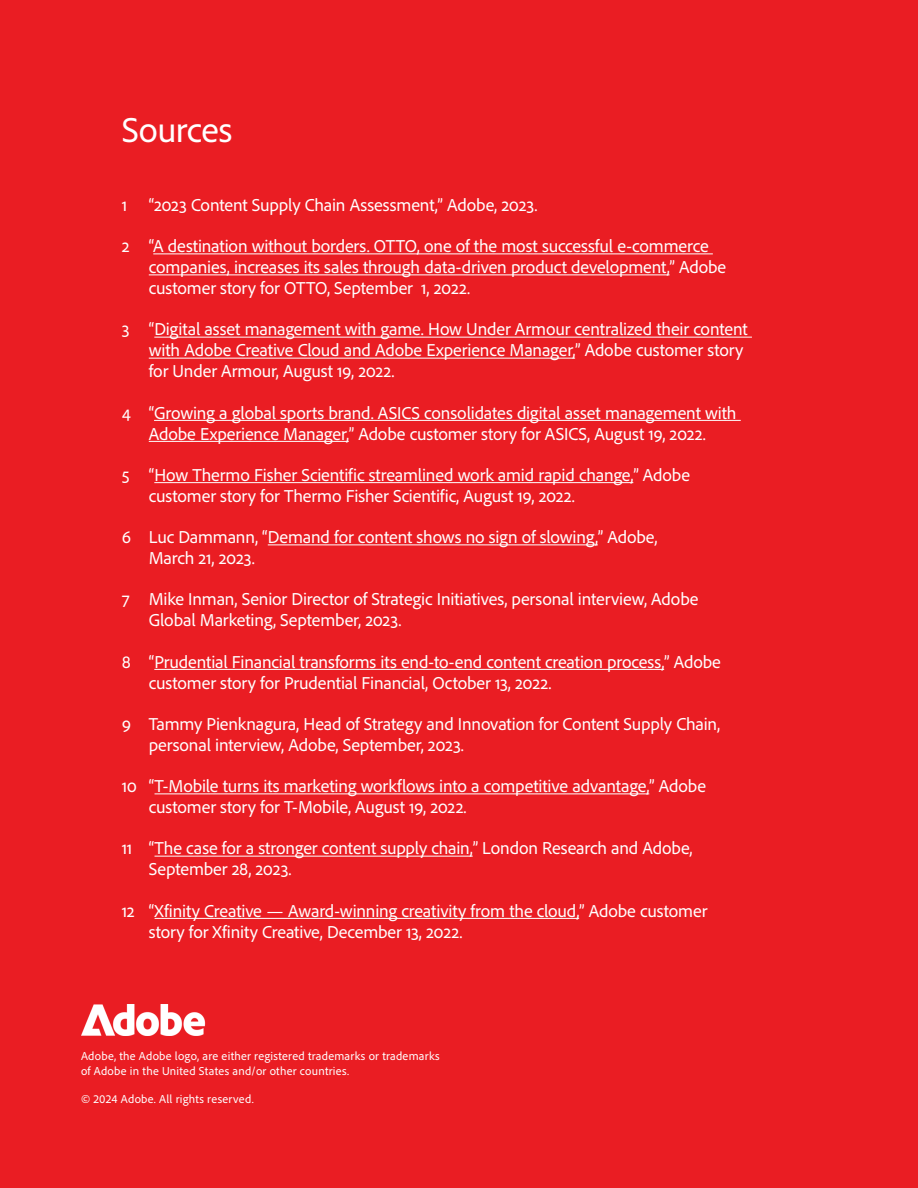
<style>
.page{position:relative;width:918px;height:1188px;background:#ea1d23}
.page>*{position:absolute;margin:0;border:0;box-sizing:border-box;transform-origin:0 0}
.t1{font:36px "Adobe Clean";letter-spacing:-.01em;color:#fff}
.t2{font:18px/21px "Adobe Clean";letter-spacing:-.005em;color:#fff}
.t3{font:12px/14.4px "Adobe Clean";letter-spacing:.02em;color:#fff}
</style>
<div class="page">
<img style="left:81px;top:1004px;width:124px;height:31px">
<hr style="left:153px;top:253px;width:560px;height:1px;background:#fff">
<hr style="left:149px;top:274px;width:521px;height:1px;background:#fff">
<hr style="left:154px;top:337px;width:598px;height:1px;background:#fff">
<hr style="left:149px;top:358px;width:426px;height:1px;background:#fff">
<hr style="left:154px;top:420px;width:587px;height:1px;background:#fff">
<hr style="left:149px;top:441px;width:200px;height:1px;background:#fff">
<hr style="left:154px;top:482px;width:479px;height:1px;background:#fff">
<hr style="left:268px;top:544px;width:330px;height:1px;background:#fff">
<hr style="left:154px;top:669px;width:510px;height:1px;background:#fff">
<hr style="left:155px;top:793px;width:494px;height:1px;background:#fff">
<hr style="left:155px;top:856px;width:318px;height:1px;background:#fff">
<hr style="left:155px;top:918px;width:424px;height:1px;background:#fff">
<h1 class="t1" style="left:122px;top:107px;width:112px">Sources</h1>
<p class="t2" style="left:122px;top:194px;width:417px">1 “2023 Content Supply Chain Assessment,” Adobe, 2023.</p>
<p class="t2" style="left:149px;top:235px;width:579px;text-indent:-27px">2 “A destination without borders. OTTO, one of the most successful e-commerce companies, increases its sales through data-driven product development,” Adobe customer story for OTTO, September 1, 2022.</p>
<p class="t2" style="left:149px;top:318px;width:601px;text-indent:-27px">3 “Digital asset management with game. How Under Armour centralized their content with Adobe Creative Cloud and Adobe Experience Manager,” Adobe customer story for Under Armour, August 19, 2022.</p>
<p class="t2" style="left:122px;top:402px;width:616px;text-align:center">4 “Growing a global sports brand. ASICS consolidates digital asset management with<br>Adobe Experience Manager,” Adobe customer story for ASICS, August 19, 2022.</p>
<p class="t2" style="left:149px;top:464px;width:543px;text-indent:-27px">5 “How Thermo Fisher Scientific streamlined work amid rapid change,” Adobe customer story for Thermo Fisher Scientific, August 19, 2022.</p>
<p class="t2" style="left:149px;top:526px;width:510px;text-indent:-27px">6 Luc Dammann, “Demand for content shows no sign of slowing,” Adobe,<br>March 21, 2023.</p>
<p class="t2" style="left:149px;top:588px;width:551px;text-indent:-27px">7 Mike Inman, Senior Director of Strategic Initiatives, personal interview, Adobe<br>Global Marketing, September, 2023.</p>
<p class="t2" style="left:149px;top:651px;width:574px;text-indent:-27px">8 “Prudential Financial transforms its end-to-end content creation process,” Adobe customer story for Prudential Financial, October 13, 2022.</p>
<p class="t2" style="left:149px;top:713px;width:573px;text-indent:-27px">9 Tammy Pienknagura, Head of Strategy and Innovation for Content Supply Chain, personal interview, Adobe, September, 2023.</p>
<p class="t2" style="left:149px;top:775px;width:559px;text-indent:-27px">10 “T-Mobile turns its marketing workflows into a competitive advantage,” Adobe customer story for T-Mobile, August 19, 2022.</p>
<p class="t2" style="left:149px;top:837px;width:545px;text-indent:-27px">11 “The case for a stronger content supply chain,” London Research and Adobe,<br>September 28, 2023.</p>
<p class="t2" style="left:149px;top:900px;width:560px;text-indent:-27px">12 “Xfinity Creative — Award-winning creativity from the cloud,” Adobe customer story for Xfinity Creative, December 13, 2022.</p>
<p class="t3" style="left:81px;top:1049px;width:360px">Adobe, the Adobe logo, are either registered trademarks or trademarks of Adobe in the United States and/or other countries.</p>
<p class="t3" style="left:81px;top:1092px;width:174px">© 2024 Adobe. All rights reserved.</p>
</div>
